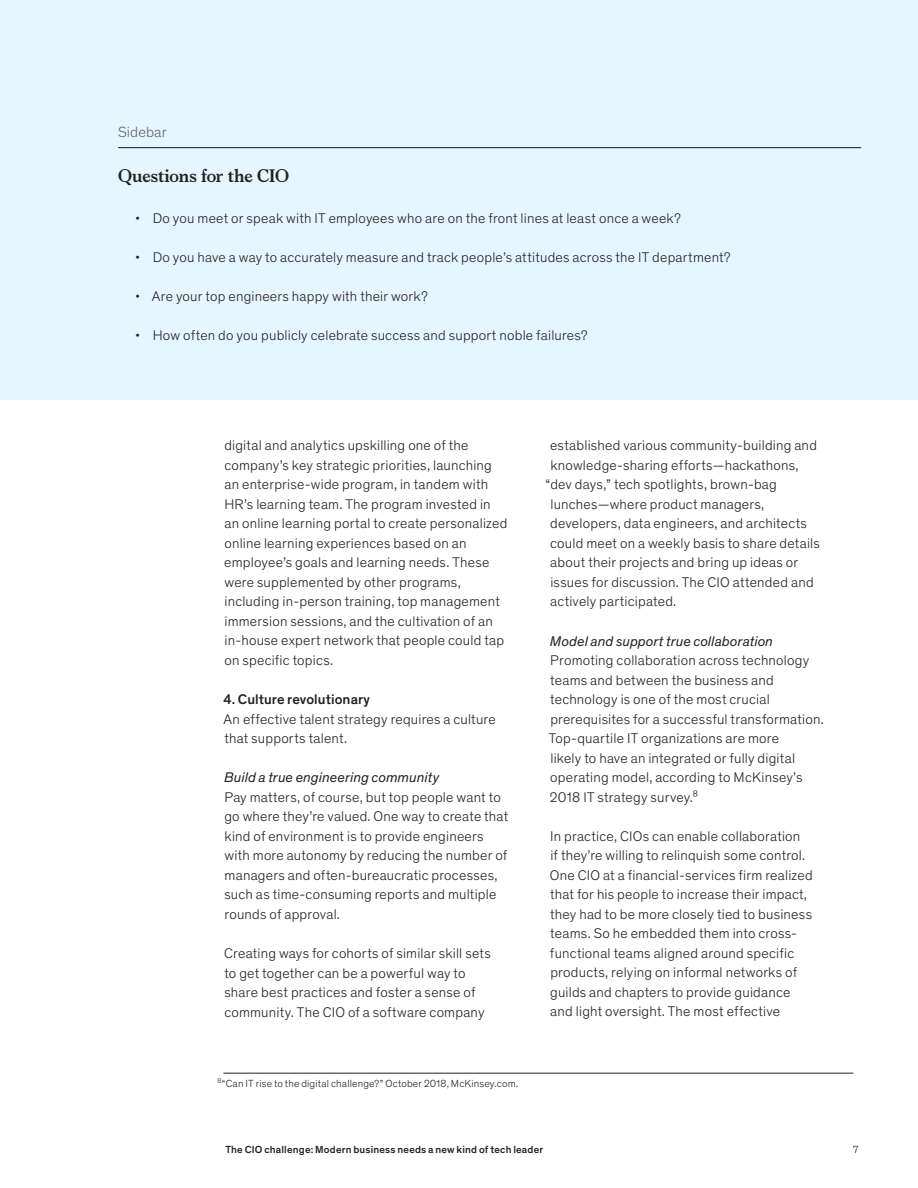
<style>
.page{position:relative;width:918px;height:1188px;background:#fff}
.page>*{position:absolute;margin:0;border:0;box-sizing:border-box;transform-origin:0 0}
.Sidebar_title{font:700 18px "Bower";letter-spacing:-.01em;color:#231f20}
.t1{font:300 15px "Theinhardt Pan";letter-spacing:.005em;color:#636366}
.Body_text{font:300 14.25px/19.5px "Theinhardt Pan";letter-spacing:.015em;color:#231f20}
.Body_heading_-_Level{font:500 14.25px "Theinhardt Pan";letter-spacing:.005em;color:#231f20}
.Footnote___Auto{font:300 10.5px "Theinhardt Pan";letter-spacing:.015em;color:#231f20}
.Header_footer___Blac{font:500 10.5px "Theinhardt Pan";letter-spacing:.02em;color:#231f20}
.s1{font-weight:400;font-style:italic}
</style>
<div class="page">
<div style="left:0;top:0;width:918px;height:399px;background:#e6f6fe"></div>
<hr style="left:118px;top:147px;width:743px;height:1px;background:#051c2c">
<hr style="left:223px;top:1073px;width:630px;height:1px;background:#231f20">
<p class="t1" style="left:118px;top:121px;width:50px">Sidebar</p>
<p class="Sidebar_title" style="left:118px;top:162px;width:172px">Questions for the CIO</p>
<p class="Body_text" style="left:135px;top:207px;width:547px">• Do you meet or speak with IT employees who are on the front lines at least once a week?</p>
<p class="Body_text" style="left:135px;top:247px;width:597px">• Do you have a way to accurately measure and track people’s attitudes across the IT department?</p>
<p class="Body_text" style="left:135px;top:286px;width:294px">• Are your top engineers happy with their work?</p>
<p class="Body_text" style="left:135px;top:325px;width:454px">• How often do you publicly celebrate success and support noble failures?</p>
<p class="Body_text" style="left:224px;top:435px;width:285px">digital and analytics upskilling one of the company’s key strategic priorities, launching an enterprise-wide program, in tandem with HR’s learning team. The program invested in an online learning portal to create personalized online learning experiences based on an employee’s goals and learning needs. These were supplemented by other programs, including in-person training, top management immersion sessions, and the cultivation of an in-house expert network that people could tap on specific topics.</p>
<p class="Body_heading_-_Level" style="left:223px;top:689px;width:148px">4. Culture revolutionary</p>
<p class="Body_text" style="left:224px;top:708px;width:274px">An effective talent strategy requires a culture that supports talent.</p>
<p class="Body_text" style="left:224px;top:767px;width:286px"><span class="s1">Build a true engineering community<br></span>Pay matters, of course, but top people want to go where they’re valued. One way to create that kind of environment is to provide engineers with more autonomy by reducing the number of managers and often-bureaucratic processes, such as time-consuming reports and multiple rounds of approval.</p>
<p class="Body_text" style="left:224px;top:943px;width:268px">Creating ways for cohorts of similar skill sets to get together can be a powerful way to share best practices and foster a sense of community. The CIO of a software company</p>
<p class="Footnote___Auto" style="left:217px;top:1076px;width:302px"><sup>8</sup>“Can IT rise to the digital challenge?” October 2018, McKinsey.com.</p>
<p class="Body_text" style="left:550px;top:435px;width:269px">established various community-building and</p>
<p class="Body_text" style="left:550px;top:455px;width:250px">knowledge-sharing efforts—hackathons,</p>
<p class="Body_text" style="left:546px;top:474px;width:233px">“dev days,” tech spotlights, brown-bag</p>
<p class="Body_text" style="left:551px;top:494px;width:215px">lunches—where product managers,</p>
<p class="Body_text" style="left:550px;top:513px;width:258px">developers, data engineers, and architects</p>
<p class="Body_text" style="left:550px;top:533px;width:271px">could meet on a weekly basis to share details</p>
<p class="Body_text" style="left:550px;top:552px;width:250px">about their projects and bring up ideas or</p>
<p class="Body_text" style="left:550px;top:572px;width:265px">issues for discussion. The CIO attended and</p>
<p class="Body_text" style="left:550px;top:591px;width:127px">actively participated.</p>
<p class="Body_text" style="left:549px;top:630px;width:276px"><span class="s1">Model and support true collaboration </span>Promoting collaboration across technology teams and between the business and technology is one of the most crucial prerequisites for a successful transformation.<br>Top-quartile IT organizations are more<br>likely to have an integrated or fully digital operating model, according to McKinsey’s 2018 IT strategy survey.⁸</p>
<p class="Body_text" style="left:550px;top:826px;width:264px">In practice, CIOs can enable collaboration<br>if they’re willing to relinquish some control.<br>One CIO at a financial-services firm realized that for his people to increase their impact, they had to be more closely tied to business teams. So he embedded them into cross&shy;functional teams aligned around specific products, relying on informal networks of guilds and chapters to provide guidance and light oversight. The most effective</p>
<p class="Header_footer___Blac" style="left:225px;top:1142px;width:319px">The CIO challenge: Modern business needs a new kind of tech leader</p>
<p class="Footnote___Auto" style="left:853px;top:1142px;width:7px">7</p>
</div>
